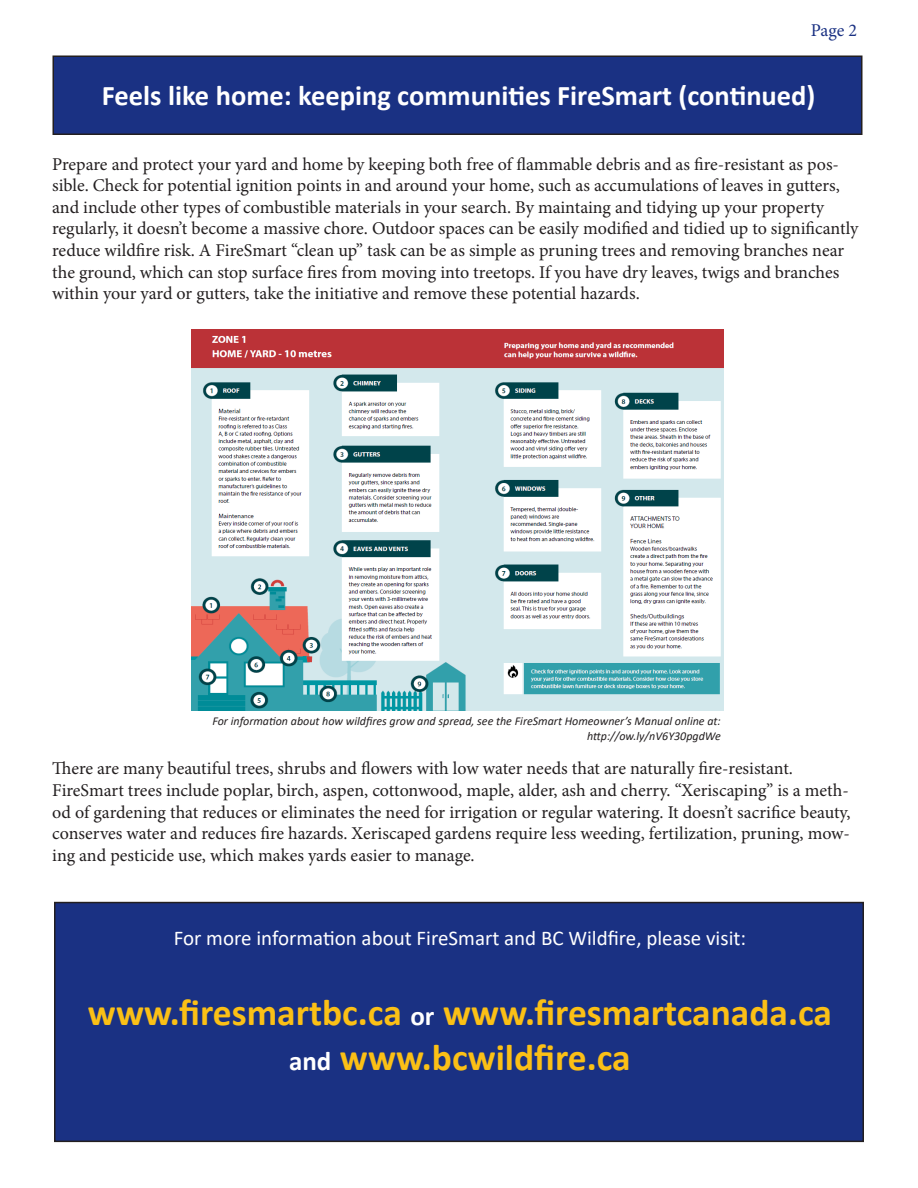
<style>
.page{position:relative;width:918px;height:1188px;background:#fff}
.page>*{position:absolute;margin:0;border:0;box-sizing:border-box;transform-origin:0 0}
.t1{font:700 37.5px "Calibri";color:#fbc016}
.Paragraph_Style_1{font:700 28.5px "Calibri";color:#fff}
.t2{font:21px "Calibri";color:#fff}
.t3{font:18px/21.6px "Minion Pro";letter-spacing:-.005em;color:#231f20}
.t4{font:18px "Minion Pro";color:#1a3183}
.t5{font:italic 12px "Calibri";color:#231f20}
.s1{font-size:27px;color:#fff}
</style>
<div class="page">
<div style="left:55px;top:903px;width:808px;height:238px;background:#1a3183"></div>
<div style="left:54px;top:902px;width:810px;height:240px;border:2px solid #231f20"></div>
<img style="left:191px;top:329px;width:533px;height:382px">
<div style="left:53px;top:56px;width:809px;height:78px;background:#1a3183"></div>
<div style="left:52px;top:56px;width:810px;height:79px;border:2px solid #231f20"></div>
<p class="t4" style="left:811px;top:18px;width:48px">Page 2</p>
<p class="Paragraph_Style_1" style="left:102px;top:76px;width:715px">Feels like home: keeping communities FireSmart (continued)</p>
<p class="t3" style="left:52px;top:153px;width:808px">Prepare and protect your yard and home by keeping both free of flammable debris and as fire-resistant as pos&shy;sible. Check for potential ignition points in and around your home, such as accumulations of leaves in gutters, and include other types of combustible materials in your search. By maintaing and tidying up your property regularly, it doesn’t become a massive chore. Outdoor spaces can be easily modified and tidied up to significantly reduce wildfire risk. A FireSmart “clean up” task can be as simple as pruning trees and removing branches near the ground, which can stop surface fires from moving into treetops. If you have dry leaves, twigs and branches within your yard or gutters, take the initiative and remove these potential hazards.</p>
<p class="t5" style="left:212px;top:713px;width:510px">For information about how wildfires grow and spread, see the FireSmart Homeowner’s Manual online at:</p>
<p class="t5" style="left:587px;top:727px;width:135px">http://ow.ly/nV6Y30pgdWe</p>
<p class="t3" style="left:52px;top:758px;width:800px">There are many beautiful trees, shrubs and flowers with low water needs that are naturally fire-resistant.<br>FireSmart trees include poplar, birch, aspen, cottonwood, maple, alder, ash and cherry. “Xeriscaping” is a meth&shy;od of gardening that reduces or eliminates the need for irrigation or regular watering. It doesn’t sacrifice beauty, conserves water and reduces fire hazards. Xeriscaped gardens require less weeding, fertilization, pruning, mow&shy;ing and pesticide use, which makes yards easier to manage.</p>
<p class="t2" style="left:174px;top:924px;width:574px">For more information about FireSmart and BC Wildfire, please visit:</p>
<p class="t1" style="left:88px;top:986px;width:746px">www.firesmartbc.ca <span class="s1">or</span> www.firesmartcanada.ca</p>
<p class="t1" style="left:289px;top:1031px;width:343px"><span class="s1">and</span> www.bcwildfire.ca</p>
</div>
